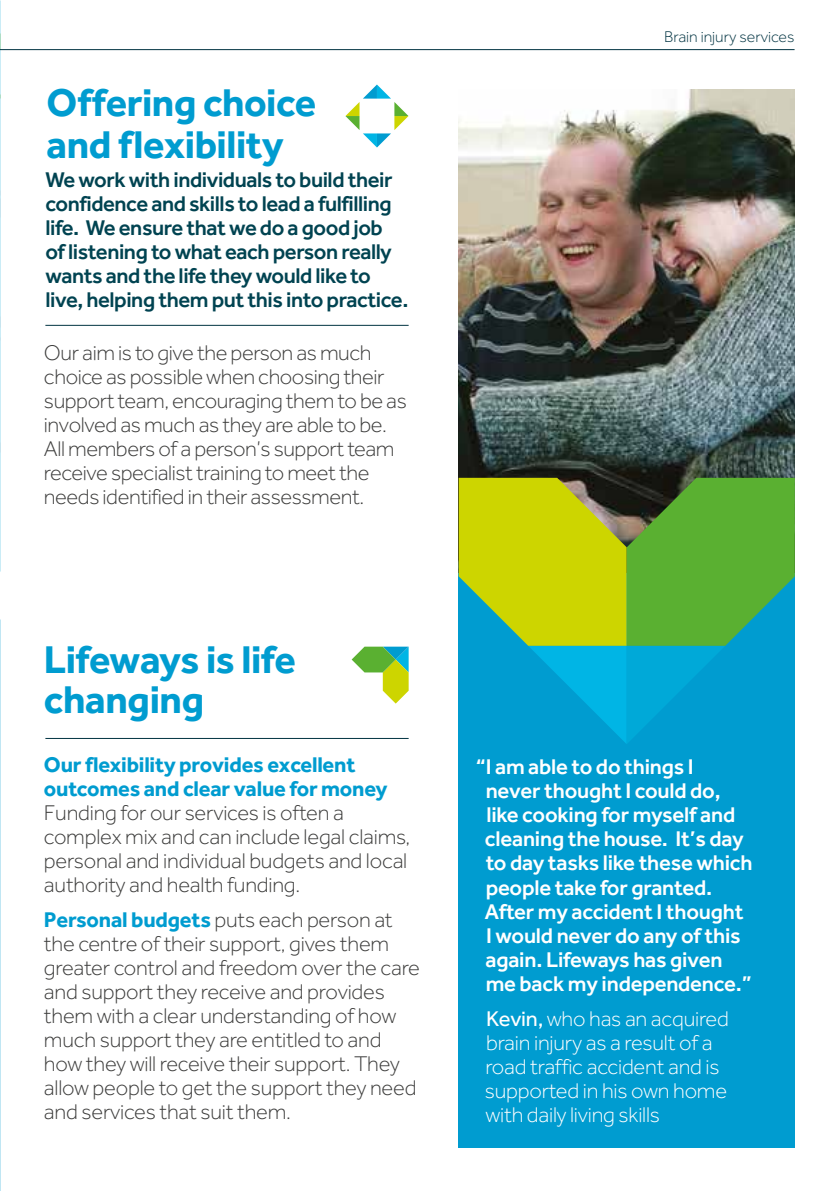
<style>
.page{position:relative;width:840px;height:1191px;background:#fff}
.page>*{position:absolute;margin:0;border:0;box-sizing:border-box;transform-origin:0 0}
.t1{font:700 40px/40px "Effra";letter-spacing:-.01em;color:#009cd0}
.t2{font:300 22px/24px "Effra";letter-spacing:-.01em;color:#3c3c3b}
.t3{font:500 22px/24px "Effra";letter-spacing:-.01em;color:#fff}
.t4{font:500 22px/24px "Effra";letter-spacing:-.02em;color:#004351}
.t5{font:300 22px/24px "Effra";letter-spacing:-.01em;color:#fff}
.t6{font:700 22px/24px "Effra";letter-spacing:-.01em;color:#009cd0}
.t7{font:300 16px "Effra";color:#003341}
.s1{font-weight:700;color:#009cd0}
.s2{font-weight:400}
</style>
<div class="page">
<hr style="left:45px;top:325px;width:363px;height:1px;background:#003341">
<hr style="left:45px;top:738px;width:363px;height:1px;background:#003341">
<div style="left:458px;top:563px;width:336px;height:584px;background:#009cd0"></div>
<img style="left:458px;top:89px;width:336px;height:389px">
<svg style="left:0;top:0;width:1px;height:571px"></svg>
<hr style="left:0;top:49px;width:794px;height:1px;background:#003341">
<svg style="left:351px;top:646px;width:57px;height:57px"></svg>
<svg style="left:345px;top:85px;width:63px;height:62px"></svg>
<svg style="left:458px;top:478px;width:336px;height:266px"></svg>
<h1 class="t1" style="left:47px;top:81px;width:271px;line-height:42px">Offering choice and flexibility</h1>
<p class="t4" style="left:45px;top:167px;width:364px">We work with individuals to build their confidence and skills to lead a fulfilling life. We ensure that we do a good job<br>of listening to what each person really wants and the life they would like to live, helping them put this into practice.</p>
<p class="t2" style="left:44px;top:341px;width:364px">Our aim is to give the person as much choice as possible when choosing their support team, encouraging them to be as involved as much as they are able to be.<br>All members of a person’s support team receive specialist training to meet the needs identified in their assessment.</p>
<h1 class="t1" style="left:44px;top:639px;width:253px">Lifeways is life changing</h1>
<p class="t6" style="left:44px;top:752px;width:345px">Our flexibility provides excellent outcomes and clear value for money</p>
<p class="t2" style="left:44px;top:800px;width:367px">Funding for our services is often a complex mix and can include legal claims, personal and individual budgets and local authority and health funding.</p>
<p class="t2" style="left:44px;top:907px;width:377px"><span class="s1">Personal budgets</span> puts each person at the centre of their support, gives them greater control and freedom over the care and support they receive and provides them with a clear understanding of how much support they are entitled to and how they will receive their support. They allow people to get the support they need and services that suit them.</p>
<p class="t7" style="left:663px;top:28px;width:132px">Brain injury services</p>
<p class="t3" style="left:484px;top:754px;width:269px;text-indent:-9px">“I am able to do things I never thought I could do, like cooking for myself and cleaning the house. It’s day to day tasks like these which people take for granted.<br>After my accident I thought<br>I would never do any of this again. Lifeways has given me back my independence.”</p>
<p class="t5" style="left:484px;top:1006px;width:245px"><span class="s2">Kevin,</span> who has an acquired brain injury as a result of a road traffic accident and is supported in his own home with daily living skills</p>
</div>
